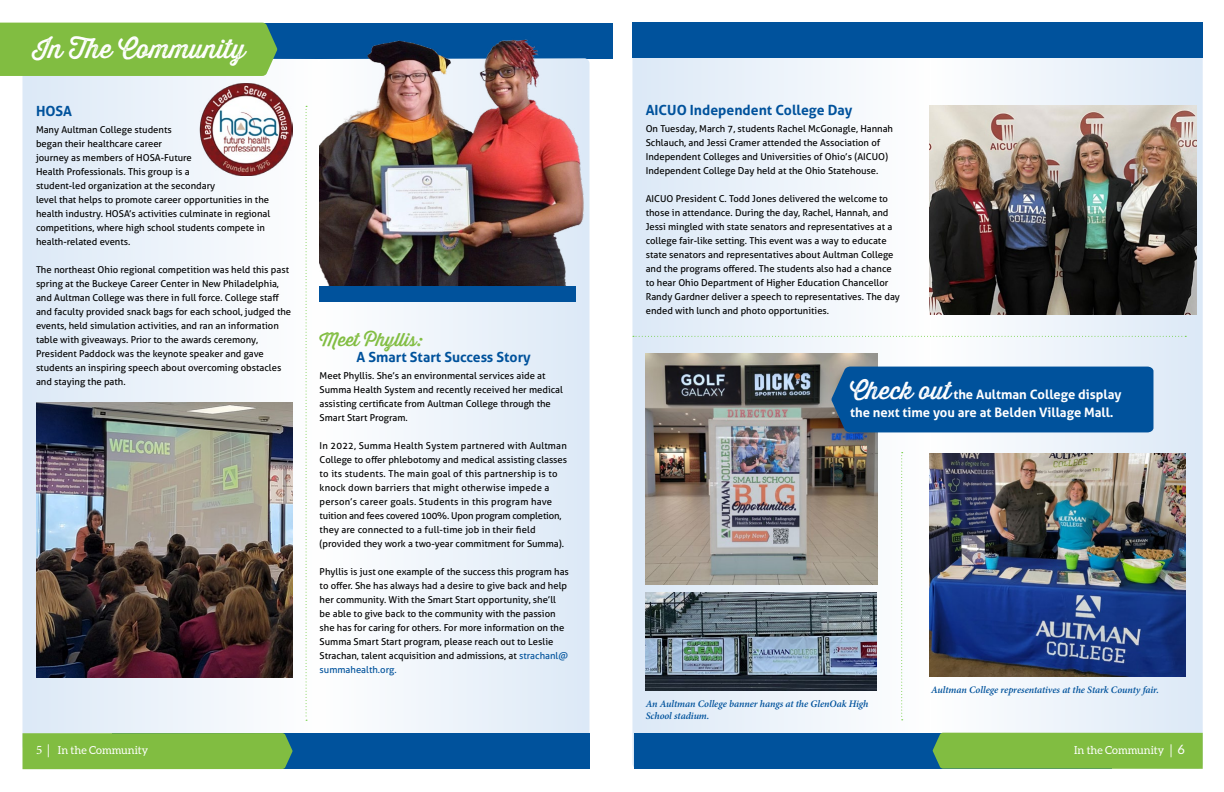
<style>
.page{position:relative;width:1224px;height:792px;background:#fff}
.page>*{position:absolute;margin:0;border:0;box-sizing:border-box;transform-origin:0 0}
.t1{font:25.9px "Thirsty Rough Reg One";color:#fff}
.t2{font:18px "Thirsty Rough Reg One";color:#81bd41}
.t3{font:700 14px "Aller";color:#00529c}
.t4{font:700 13px/18px "Aller";color:#fff}
.t5{font:11px "Aleo";color:#fff}
.t6{font:italic 600 10px/12px "Minion Pro";letter-spacing:-.005em;color:#00529c}
.t7{font:9.5px/14px "Aller";color:#000}
.t8{font:9.5px/14px "Aller";letter-spacing:.02em;color:#000}
.s1{color:#00529c}
.s2{font-family:"Thirsty Rough Reg One";font-weight:400;font-size:24px}
.s3{font-family:"Minion Pro";font-size:12.9px}
.s4{font-size:12.9px}
</style>
<div class="page">
<div style="left:1px;top:23px;width:612px;height:35px;background:#00529c"></div>
<div style="left:319px;top:58px;width:271px;height:693px;background:linear-gradient(to right,#fefefe,#dce9f7);border-radius:5px"></div>
<div style="left:22px;top:58px;width:297px;height:693px;background:linear-gradient(to right,#dce9f7,#fcfcfc);border-radius:5px"></div>
<div style="left:930px;top:49px;width:273px;height:720px;background:linear-gradient(to right,#fdfdfd,#dbe7f5);border-radius:5px"></div>
<div style="left:632px;top:49px;width:298px;height:720px;background:linear-gradient(to right,#dbe8f6,#fdfdfd);border-radius:5px"></div>
<svg style="left:633px;top:336px;width:553px;height:1px"></svg>
<div style="left:632px;top:23px;width:571px;height:35px;background:#00529c"></div>
<svg style="left:306px;top:106px;width:1px;height:615px"></svg>
<div style="left:0;top:23px;width:277px;height:53px;background:#81bd41"></div>
<img style="left:199px;top:83px;width:93px;height:93px">
<img style="left:36px;top:403px;width:256px;height:275px">
<img style="left:320px;top:39px;width:270px;height:260px">
<div style="left:320px;top:286px;width:256px;height:16px;background:#00529c"></div>
<img style="left:929px;top:105px;width:267px;height:210px">
<img style="left:646px;top:354px;width:231px;height:231px">
<img style="left:929px;top:454px;width:257px;height:223px">
<img style="left:646px;top:593px;width:230px;height:97px">
<div style="left:831px;top:367px;width:322px;height:65px;background:#00529c"></div>
<svg style="left:901px;top:452px;width:2px;height:268px"></svg>
<div style="left:112px;top:733px;width:478px;height:36px;background:#00529c"></div>
<div style="left:22px;top:733px;width:271px;height:36px;background:#81bd41"></div>
<div style="left:634px;top:733px;width:477px;height:36px;background:#00529c"></div>
<div style="left:933px;top:733px;width:270px;height:36px;background:#81bd41"></div>
<p class="t1" style="left:33px;top:29px;width:213px">In The Community</p>
<h3 class="t3" style="left:36px;top:102px;width:38px">HOSA</h3>
<p class="t7" style="left:36px;top:123px;width:137px">Many Aultman College students began their healthcare career</p>
<p class="t7" style="left:36px;top:151px;width:157px">journey as members of HOSA-Future<br>Health Professionals. This group is a</p>
<p class="t7" style="left:36px;top:179px;width:236px">student-led organization at the secondary<br>level that helps to promote career opportunities in the health industry. HOSA’s activities culminate in regional competitions, where high school students compete in health-related events.</p>
<p class="t7" style="left:36px;top:263px;width:255px">The northeast Ohio regional competition was held this past</p>
<p class="t7" style="left:36px;top:277px;width:257px">spring at the Buckeye Career Center in New Philadelphia, and Aultman College was there in full force. College staff and faculty provided snack bags for each school, judged the events, held simulation activities, and ran an information table with giveaways. Prior to the awards ceremony, President Paddock was the keynote speaker and gave</p>
<p class="t7" style="left:36px;top:361px;width:247px">students an inspiring speech about overcoming obstacles and staying the path.</p>
<h2 class="t2" style="left:320px;top:326px;width:104px">Meet Phyllis:</h2>
<h3 class="t3" style="left:357px;top:349px;width:176px">A Smart Start Success Story</h3>
<p class="t7" style="left:320px;top:369px;width:227px">Meet Phyllis. She’s an environmental services aide at</p>
<p class="t7" style="left:320px;top:383px;width:245px">Summa Health System and recently received her medical</p>
<p class="t7" style="left:320px;top:397px;width:233px">assisting certificate from Aultman College through the<br>Smart Start Program.</p>
<p class="t8" style="left:320px;top:439px;width:249px">In 2022, Summa Health System partnered with Aultman</p>
<p class="t7" style="left:320px;top:453px;width:249px">College to offer phlebotomy and medical assisting classes to its students. The main goal of this partnership is to</p>
<p class="t8" style="left:320px;top:481px;width:234px">knock down barriers that might otherwise impede a person’s career goals. Students in this program have</p>
<p class="t7" style="left:320px;top:509px;width:246px">tuition and fees covered 100%. Upon program completion, they are connected to a full-time job in their field (provided they work a two-year commitment for Summa).</p>
<p class="t7" style="left:320px;top:565px;width:251px">Phyllis is just one example of the success this program has to offer. She has always had a desire to give back and help her community. With the Smart Start opportunity, she’ll</p>
<p class="t7" style="left:320px;top:607px;width:238px">be able to give back to the community with the passion</p>
<p class="t7" style="left:320px;top:621px;width:250px">she has for caring for others. For more information on the Summa Smart Start program, please reach out to Leslie Strachan, talent acquisition and admissions, at <span class="s1">strachanl@ summahealth.org.</span></p>
<h3 class="t3" style="left:646px;top:101px;width:208px">AICUO Independent College Day</h3>
<p class="t7" style="left:646px;top:121px;width:249px">On Tuesday, March 7, students Rachel McGonagle, Hannah</p>
<p class="t7" style="left:646px;top:135px;width:244px">Schlauch, and Jessi Cramer attended the Association of<br>Independent Colleges and Universities of Ohio’s (AICUO)<br>Independent College Day held at the Ohio Statehouse.</p>
<p class="t7" style="left:646px;top:191px;width:244px">AICUO President C. Todd Jones delivered the welcome to those in attendance. During the day, Rachel, Hannah, and</p>
<p class="t7" style="left:646px;top:219px;width:248px">Jessi mingled with state senators and representatives at a</p>
<p class="t7" style="left:646px;top:233px;width:242px">college fair-like setting. This event was a way to educate</p>
<p class="t7" style="left:646px;top:247px;width:249px">state senators and representatives about Aultman College</p>
<p class="t7" style="left:646px;top:261px;width:247px">and the programs offered. The students also had a chance to hear Ohio Department of Higher Education Chancellor</p>
<p class="t7" style="left:646px;top:289px;width:256px">Randy Gardner deliver a speech to representatives. The day ended with lunch and photo opportunities.</p>
<p class="t4" style="left:850px;top:385px;width:273px"><span class="s2">Check out</span>the Aultman College display the next time you are at Belden Village Mall.</p>
<p class="t6" style="left:646px;top:698px;width:224px">An Aultman College banner hangs at the GlenOak High<br>School stadium.</p>
<p class="t6" style="left:931px;top:684px;width:229px">Aultman College representatives at the Stark County fair.</p>
<p class="t5" style="left:36px;top:744px;width:114px"><span class="s3">5 |</span> In the Community</p>
<p class="t5" style="left:1074px;top:744px;width:112px">In the Community <span class="s3">|</span> <span class="s4">6</span></p>
</div>
